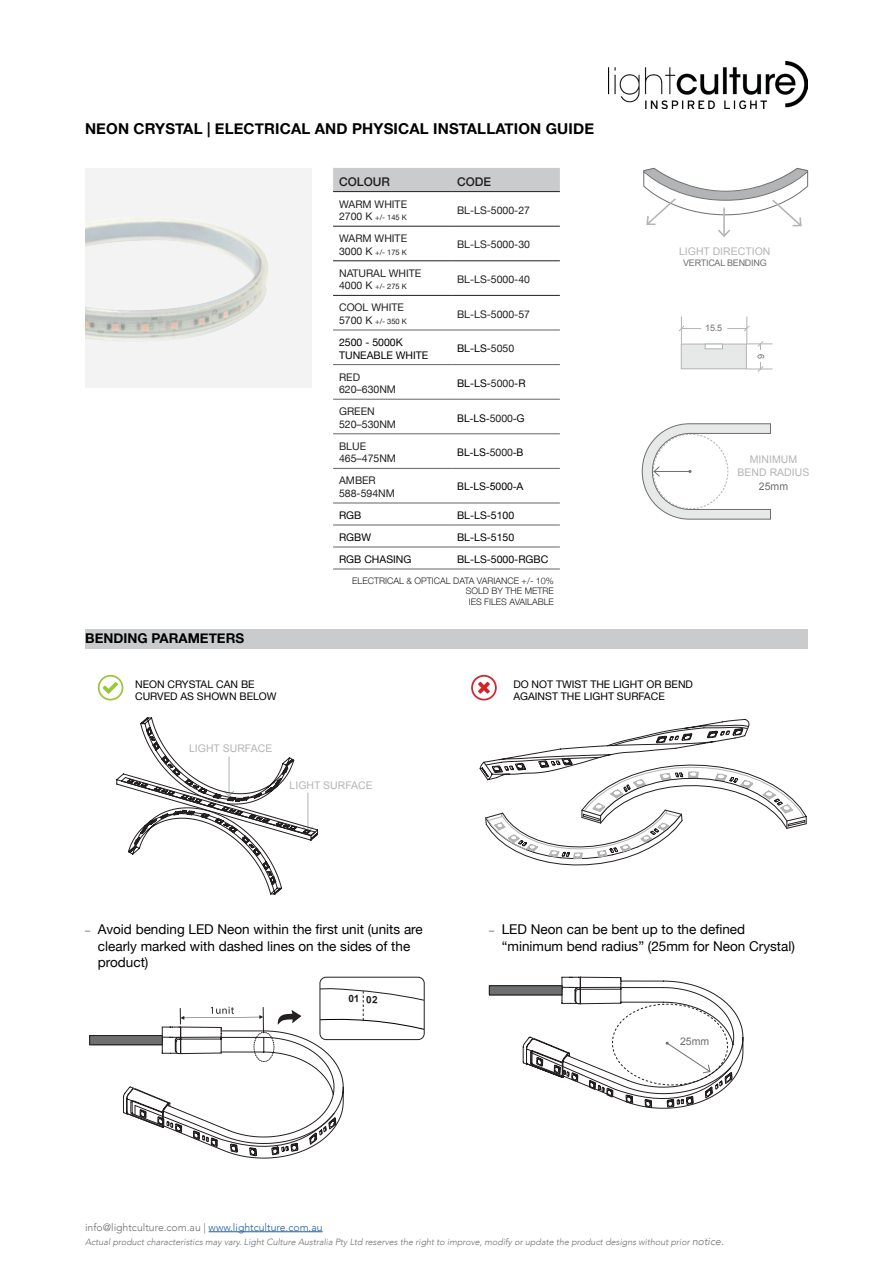
<style>
.page{position:relative;width:893px;height:1263px;background:#fff}
.page>*{position:absolute;margin:0;border:0;box-sizing:border-box;transform-origin:0 0}
.t1{font:700 15px "Helvetica Neue";letter-spacing:.01em;color:#000}
.t2{font:13.5px/16.2px "Helvetica Neue";color:#000}
.t3{font:700 13.5px "Helvetica Neue";color:#000}
.t4{font:500 12px "Helvetica Neue";color:#231f20}
.t5{font:10.5px/12.6px "Helvetica Neue";color:#000}
.t6{font:10.5px "Helvetica Neue";color:#231f20}
.t7{font:10.5px/12.6px "Arial";color:#b2b4b6;text-align:center}
.t8{font:300 10.5px "Avenir";color:#6d6f71}
.t9{font:10.5px "Arial";color:#000}
.t10{font:10.5px "Arial";color:#6d6f71}
.t11{font:700 10.05px "Arial";color:#231f20}
.t12{font:italic 300 9px "Avenir";color:#6d6f71}
.t13{font:300 9px "Helvetica Neue";color:#231f20}
.t14{font:9px "Arial";letter-spacing:-.025em;color:#6d6f71}
.t15{font:7.5px "Helvetica Neue";color:#231f20}
.s1{font-size:10.5px}
.s2{color:#231f20}
.s3{font-family:"Helvetica Neue";color:#231f20}
.s4{font-size:10.5px;color:#6d6f71}
.s5{color:#215e9f}
</style>
<div class="page">
<div style="left:333px;top:168px;width:227px;height:23px;background:#cacbcd"></div>
<hr style="left:451px;top:191px;width:109px;height:1px;background:#231f20">
<hr style="left:451px;top:226px;width:109px;height:1px;background:#231f20">
<hr style="left:451px;top:260px;width:109px;height:1px;background:#231f20">
<hr style="left:451px;top:295px;width:109px;height:1px;background:#231f20">
<hr style="left:451px;top:330px;width:109px;height:1px;background:#636466">
<hr style="left:451px;top:364px;width:109px;height:1px;background:#636466">
<hr style="left:451px;top:399px;width:109px;height:1px;background:#636466">
<hr style="left:451px;top:433px;width:109px;height:1px;background:#636466">
<hr style="left:451px;top:468px;width:109px;height:1px;background:#636466">
<hr style="left:451px;top:503px;width:109px;height:1px;background:#636466">
<hr style="left:451px;top:525px;width:109px;height:1px;background:#636466">
<hr style="left:451px;top:547px;width:109px;height:1px;background:#636466">
<hr style="left:451px;top:569px;width:109px;height:1px;background:#636466">
<hr style="left:333px;top:191px;width:118px;height:1px;background:#231f20">
<hr style="left:333px;top:226px;width:118px;height:1px;background:#231f20">
<hr style="left:333px;top:260px;width:118px;height:1px;background:#231f20">
<hr style="left:333px;top:295px;width:118px;height:1px;background:#231f20">
<hr style="left:333px;top:330px;width:118px;height:1px;background:#636466">
<hr style="left:333px;top:364px;width:118px;height:1px;background:#636466">
<hr style="left:333px;top:399px;width:118px;height:1px;background:#636466">
<hr style="left:333px;top:433px;width:118px;height:1px;background:#636466">
<hr style="left:333px;top:468px;width:118px;height:1px;background:#636466">
<hr style="left:333px;top:503px;width:118px;height:1px;background:#636466">
<hr style="left:333px;top:525px;width:118px;height:1px;background:#636466">
<hr style="left:333px;top:547px;width:118px;height:1px;background:#636466">
<hr style="left:333px;top:569px;width:118px;height:1px;background:#636466">
<svg style="left:641px;top:423px;width:130px;height:97px"></svg>
<svg style="left:678px;top:316px;width:23px;height:28px"></svg>
<svg style="left:727px;top:316px;width:45px;height:56px"></svg>
<div style="left:756px;top:350px;width:8px;height:11px;background:#fff"></div>
<div style="left:681px;top:344px;width:66px;height:25px;background:#e7e8e8;border:1px solid #b2b4b6"></div>
<svg style="left:705px;top:344px;width:18px;height:5px"></svg>
<svg style="left:643px;top:168px;width:166px;height:69px"></svg>
<img style="left:608px;top:62px;width:200px;height:46px">
<hr style="left:209px;top:1231px;width:114px;height:1px;background:#215e9f">
<div style="left:85px;top:630px;width:723px;height:19px;background:#c9cbcc"></div>
<img style="left:85px;top:168px;width:227px;height:220px">
<svg style="left:116px;top:717px;width:202px;height:178px"></svg>
<svg style="left:479px;top:719px;width:328px;height:147px"></svg>
<div style="left:320px;top:977px;width:105px;height:63px;border:1px solid #231f20;border-radius:6px"></div>
<svg style="left:489px;top:976px;width:255px;height:133px"></svg>
<svg style="left:472px;top:676px;width:24px;height:24px"></svg>
<div style="left:471px;top:675px;width:26px;height:25px;border:2px solid #d2232a;border-radius:50%"></div>
<svg style="left:478px;top:682px;width:12px;height:11px"></svg>
<div style="left:98px;top:675px;width:25px;height:25px;border:2px solid #9bc63c;border-radius:50%"></div>
<svg style="left:103px;top:682px;width:15px;height:12px"></svg>
<svg style="left:89px;top:988px;width:335px;height:171px"></svg>
<p class="t1" style="left:85px;top:117px;width:511px">NEON CRYSTAL | ELECTRICAL AND PHYSICAL INSTALLATION GUIDE</p>
<p class="t3" style="left:85px;top:627px;width:160px">BENDING PARAMETERS</p>
<p class="t5" style="left:135px;top:678px;width:143px">NEON CRYSTAL CAN BE<br>CURVED AS SHOWN BELOW</p>
<p class="t4" style="left:339px;top:172px;width:52px">COLOUR</p>
<p class="t4" style="left:457px;top:172px;width:36px">CODE</p>
<p class="t6" style="left:339px;top:196px;width:69px">WARM WHITE</p>
<p class="t15" style="left:339px;top:212px;width:69px"><span class="s1">2700 K</span> +/- 145 K</p>
<p class="t6" style="left:457px;top:203px;width:74px">BL-LS-5000-27</p>
<p class="t6" style="left:339px;top:231px;width:69px">WARM WHITE</p>
<p class="t15" style="left:339px;top:247px;width:69px"><span class="s1">3000 K</span> +/- 175 K</p>
<p class="t6" style="left:339px;top:265px;width:84px">NATURAL WHITE</p>
<p class="t15" style="left:339px;top:281px;width:69px"><span class="s1">4000 K</span> +/- 275 K</p>
<p class="t6" style="left:339px;top:300px;width:66px">COOL WHITE</p>
<p class="t15" style="left:339px;top:316px;width:69px"><span class="s1">5700 K</span> +/- 350 K</p>
<p class="t5" style="left:339px;top:337px;width:65px">2500 - 5000K</p>
<p class="t5" style="left:339px;top:349px;width:91px">TUNEABLE WHITE</p>
<p class="t6" style="left:339px;top:369px;width:22px">RED</p>
<p class="t6" style="left:339px;top:382px;width:59px">620–630NM</p>
<p class="t6" style="left:339px;top:404px;width:37px">GREEN</p>
<p class="t6" style="left:339px;top:416px;width:59px">520–530NM</p>
<p class="t6" style="left:339px;top:438px;width:29px">BLUE</p>
<p class="t6" style="left:339px;top:451px;width:59px">465–475NM</p>
<p class="t6" style="left:339px;top:473px;width:38px">AMBER</p>
<p class="t6" style="left:339px;top:486px;width:57px">588-594NM</p>
<p class="t6" style="left:457px;top:237px;width:74px">BL-LS-5000-30</p>
<p class="t6" style="left:457px;top:272px;width:74px">BL-LS-5000-40</p>
<p class="t6" style="left:457px;top:306px;width:74px">BL-LS-5000-57</p>
<p class="t5" style="left:457px;top:343px;width:59px">BL-LS-<span class="s2">5050</span></p>
<p class="t5" style="left:457px;top:377px;width:70px">BL-LS-<span class="s2">5000</span>-R</p>
<p class="t9" style="left:457px;top:411px;width:69px">BL-LS-<span class="s3">5000</span>-G</p>
<p class="t9" style="left:457px;top:445px;width:68px">BL-LS-<span class="s3">5000</span>-B</p>
<p class="t9" style="left:457px;top:479px;width:68px">BL-LS-5000-A</p>
<p class="t5" style="left:339px;top:510px;width:24px">RGB</p>
<p class="t5" style="left:457px;top:510px;width:59px">BL-LS-5100</p>
<p class="t5" style="left:339px;top:532px;width:34px">RGBW</p>
<p class="t5" style="left:457px;top:532px;width:59px">BL-LS-5150</p>
<p class="t5" style="left:339px;top:553px;width:74px">RGB CHASING</p>
<p class="t5" style="left:457px;top:553px;width:93px">BL-LS-5000-RGBC</p>
<p class="t13" style="left:352px;top:573px;width:203px">ELECTRICAL &amp; OPTICAL DATA VARIANCE +/- 10%</p>
<p class="t13" style="left:466px;top:584px;width:90px">SOLD BY THE METRE</p>
<p class="t13" style="left:469px;top:594px;width:87px">IES FILES AVAILABLE</p>
<p class="t7" style="left:679px;top:245px;width:93px">LIGHT DIRECTION</p>
<p class="t14" style="left:683px;top:257px;width:85px">VERTICAL BENDING</p>
<p class="t14" style="left:705px;top:322px;width:18px">15.5</p>
<p class="t14" style="left:767px;top:353px;width:7px;rotate:90deg">6</p>
<p class="t7" style="left:738px;top:453px;width:73px">MINIMUM<br>BEND RADIUS</p>
<p class="t10" style="left:759px;top:479px;width:31px">25mm</p>
<p class="t5" style="left:513px;top:678px;width:181px">DO NOT TWIST THE LIGHT OR BEND<br>AGAINST THE LIGHT SURFACE</p>
<p class="t7" style="left:189px;top:742px;width:85px">LIGHT SURFACE</p>
<p class="t7" style="left:290px;top:779px;width:85px">LIGHT SURFACE</p>
<p class="t2" style="left:98px;top:922px;width:326px;text-indent:-13px"><span class="s4">–</span> Avoid bending LED Neon within the first unit (units are clearly marked with dashed lines on the sides of the product)</p>
<p class="t2" style="left:502px;top:922px;width:295px;text-indent:-13px"><span class="s4">–</span> LED Neon can be bent up to the defined “minimum bend radius” (25mm for Neon Crystal)</p>
<p class="t11" style="left:348px;top:992px;width:13px">01</p>
<p class="t8" style="left:85px;top:1221px;width:239px">info@lightculture.com.au | <span class="s5">www.lightculture.com.au</span></p>
<p class="t10" style="left:680px;top:1034px;width:31px">25mm</p>
<p class="t12" style="left:85px;top:1236px;width:640px">Actual product characteristics may vary. Light Culture Australia Pty Ltd reserves the right to improve, modify or update the product designs without prior <span class="s1">notice.</span></p>
</div>
